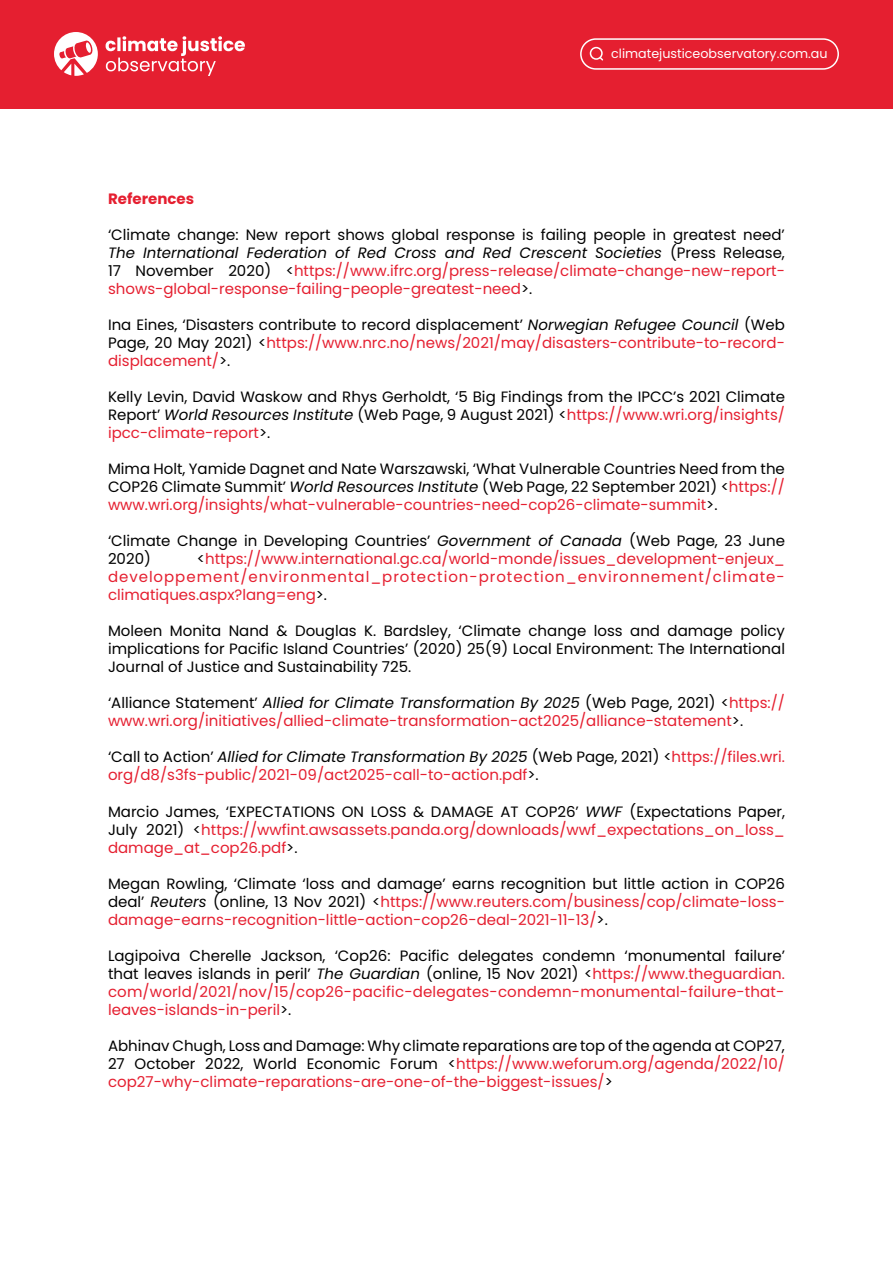
<style>
.page{position:relative;width:893px;height:1263px;background:#fff}
.page>*{position:absolute;margin:0;border:0;box-sizing:border-box;transform-origin:0 0}
.t1{font:15px/18px "Poppins";color:#e51f30;text-align:justify}
.t2{font:15px/18px "Poppins";color:#000;text-align:justify}
.t3{font:700 15px "Poppins";color:#e51f30}
.t4{font:12.75px "Poppins";color:#fff}
.s1{color:#000}
.s2{font-style:italic;color:#000}
.s3{font-style:italic}
.s4{color:#e51f30}
</style>
<div class="page">
<div style="left:0;top:0;width:893px;height:108px;background:#e51f30"></div>
<svg style="left:54px;top:32px;width:44px;height:44px"></svg>
<svg style="left:106px;top:36px;width:139px;height:40px"></svg>
<div style="left:580px;top:38px;width:259px;height:32px;border:2px solid #fff;border-radius:15px"></div>
<div style="left:590px;top:47px;width:13px;height:13px;border:2px solid #fff;border-radius:50%"></div>
<svg style="left:598px;top:56px;width:6px;height:5px"></svg>
<p class="t4" style="left:611px;top:46px;width:218px">climatejusticeobservatory.com.au</p>
<p class="t3" style="left:108px;top:190px;width:88px">References</p>
<p class="t1" style="left:108px;top:226px;width:678px"><span class="s1">‘Climate change: New report shows global response is failing people in greatest need’ </span><span class="s2">The International Federation of Red Cross and Red Crescent Societies</span> <span class="s1">(Press Release, 17 November 2020) &lt;</span>https://www.ifrc.org/press-release/climate-change-new-report&shy;shows-global-response-failing-people-greatest-need<span class="s1">&gt;.</span></p>
<p class="t1" style="left:108px;top:316px;width:678px"><span class="s1">Ina Eines, ‘Disasters contribute to record displacement’</span> <span class="s2">Norwegian Refugee Council</span> <span class="s1">(Web Page, 20 May 2021) &lt;</span>https://www.nrc.no/news/2021/may/disasters-contribute-to-record&shy;displacement/<span class="s1">&gt;.</span></p>
<p class="t2" style="left:108px;top:388px;width:678px">Kelly Levin, David Waskow and Rhys Gerholdt, ‘5 Big Findings from the IPCC’s 2021 Climate Report’ <span class="s3">World Resources Institute</span> (Web Page, 9 August 2021) &lt;<span class="s4">https://www.wri.org/insights/ ipcc-climate-report</span>&gt;.</p>
<p class="t2" style="left:108px;top:460px;width:678px">Mima Holt, Yamide Dagnet and Nate Warszawski, ‘What Vulnerable Countries Need from the COP26 Climate Summit’ <span class="s3">World Resources Institute</span> (Web Page, 22 September 2021) &lt;<span class="s4">https:// www.wri.org/insights/what-vulnerable-countries-need-cop26-climate-summit</span>&gt;.</p>
<p class="t2" style="left:108px;top:532px;width:678px">‘Climate Change in Developing Countries’ <span class="s3">Government of Canada</span> (Web Page, 23 June<br>2020)</p>
<p class="t1" style="left:108px;top:550px;width:678px;text-indent:89px"><span class="s1">&lt;</span>https://www.international.gc.ca/world-monde/issues_development-enjeux_ developpement/environmental_protection-protection_environnement/climate&shy;climatiques.aspx?lang=eng<span class="s1">&gt;.</span></p>
<p class="t2" style="left:108px;top:622px;width:678px">Moleen Monita Nand &amp; Douglas K. Bardsley, ‘Climate change loss and damage policy implications for Pacific Island Countries’ (2020) 25(9) Local Environment: The International Journal of Justice and Sustainability 725.</p>
<p class="t1" style="left:108px;top:694px;width:678px"><span class="s1">‘Alliance Statement’</span> <span class="s2">Allied for Climate Transformation By 2025</span> <span class="s1">(Web Page, 2021) &lt;</span>https:// www.wri.org/initiatives/allied-climate-transformation-act2025/alliance-statement<span class="s1">&gt;.</span></p>
<p class="t1" style="left:108px;top:748px;width:678px"><span class="s1">‘Call to Action’</span> <span class="s2">Allied for Climate Transformation By 2025</span> <span class="s1">(Web Page, 2021) &lt;</span>https://files.wri. org/d8/s3fs-public/2021-09/act2025-call-to-action.pdf<span class="s1">&gt;.</span></p>
<p class="t1" style="left:108px;top:802px;width:678px"><span class="s1">Marcio James, ‘EXPECTATIONS ON LOSS &amp; DAMAGE AT COP26’</span> <span class="s2">WWF</span> <span class="s1">(Expectations Paper, July 2021) &lt;</span>https://wwfint.awsassets.panda.org/downloads/wwf_expectations_on_loss_ damage_at_cop26.pdf<span class="s1">&gt;.</span></p>
<p class="t1" style="left:108px;top:874px;width:678px"><span class="s1">Megan Rowling, ‘Climate ‘loss and damage’ earns recognition but little action in COP26 deal’</span> <span class="s2">Reuters</span> <span class="s1">(online, 13 Nov 2021) &lt;</span>https://www.reuters.com/business/cop/climate-loss&shy;damage-earns-recognition-little-action-cop26-deal-2021-11-13/<span class="s1">&gt;.</span></p>
<p class="t1" style="left:108px;top:946px;width:678px"><span class="s1">Lagipoiva Cherelle Jackson, ‘Cop26: Pacific delegates condemn ‘monumental failure’ that leaves islands in peril’</span> <span class="s2">The Guardian</span> <span class="s1">(online, 15 Nov 2021) &lt;</span>https://www.theguardian. com/world/2021/nov/15/cop26-pacific-delegates-condemn-monumental-failure-that&shy;leaves-islands-in-peril<span class="s1">&gt;.</span></p>
<p class="t2" style="left:108px;top:1036px;width:678px">Abhinav Chugh, Loss and Damage: Why climate reparations are top of the agenda at COP27, 27 October 2022, World Economic Forum &lt;<span class="s4">https://www.weforum.org/agenda/2022/10/ cop27-why-climate-reparations-are-one-of-the-biggest-issues/</span>&gt;</p>
</div>
